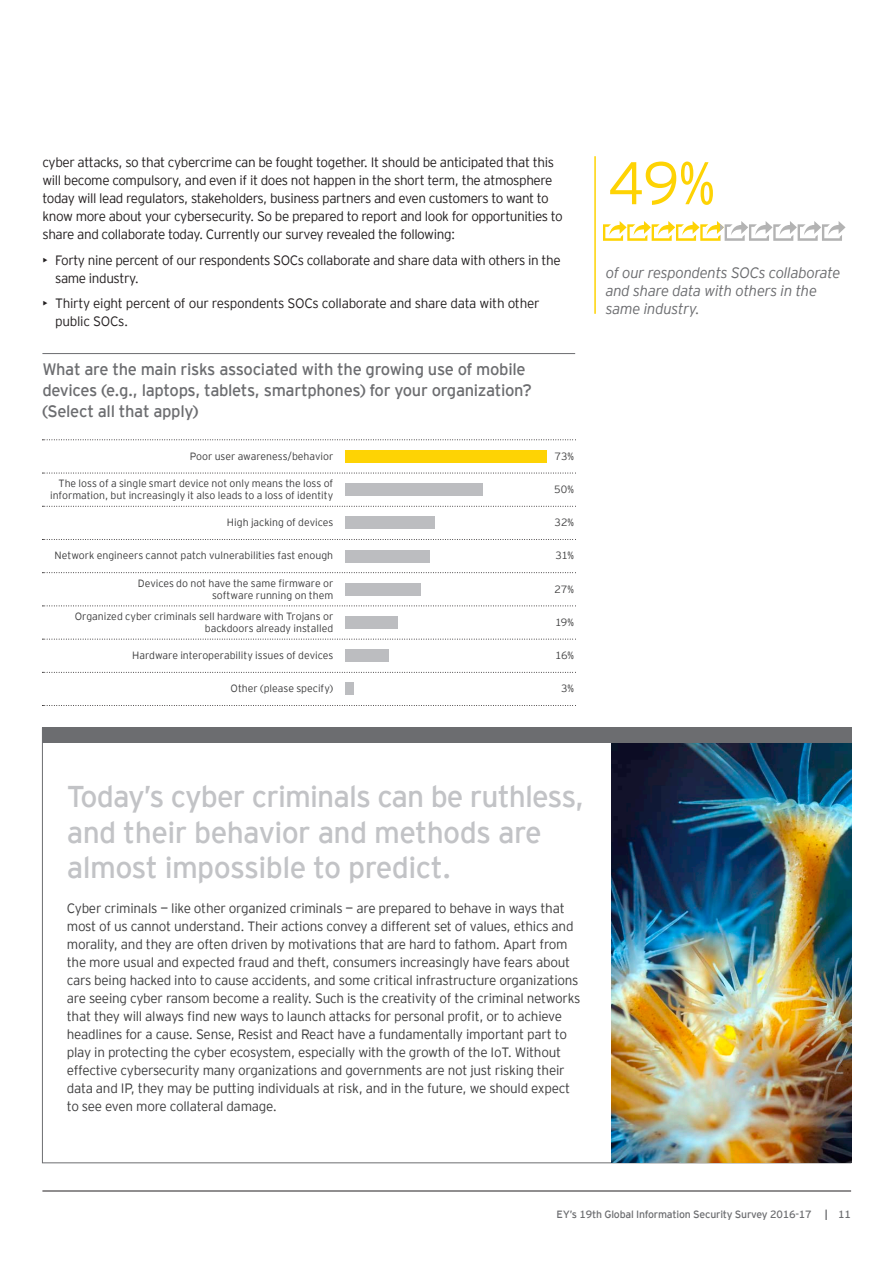
<style>
.page{position:relative;width:893px;height:1264px;background:#fff}
.page>*{position:absolute;margin:0;border:0;box-sizing:border-box;transform-origin:0 0}
.t1{font:300 60px "EY Interstate";color:#fed304}
.Headline_2{font:30px/35.2px "EY Interstate";letter-spacing:-.025em;color:#c2c3c6}
.t2{font:16.5px/21px "EY Interstate";letter-spacing:-.02em;color:#6c6d70}
.Body_copy{font:italic 300 15px/18px "EY Interstate";letter-spacing:-.02em;color:#6c6d70}
.Body_copy-2{font:300 13.5px/18px "EY Interstate";letter-spacing:-.02em;color:#3e3e3f}
.t3{font:300 13.5px/18px "EY Interstate";letter-spacing:-.03em;color:#231f20}
.t4{font:300 10.5px/12px "EY Interstate";letter-spacing:-.005em;color:#3e3e3f;text-align:right}
.t5{font:10.5px "EY Interstate";letter-spacing:-.02em;color:#6c6d70}
.s1{font-weight:700}
</style>
<div class="page">
<hr style="left:42px;top:1190px;width:808px;height:1px;background:#231f20">
<hr style="left:42px;top:353px;width:533px;height:1px;background:#6c6d70">
<div style="left:345px;top:450px;width:201px;height:13px;background:#fed304"></div>
<div style="left:345px;top:483px;width:137px;height:13px;background:#bcbdc0"></div>
<div style="left:345px;top:516px;width:89px;height:13px;background:#bcbdc0"></div>
<div style="left:345px;top:549px;width:84px;height:13px;background:#bcbdc0"></div>
<div style="left:345px;top:583px;width:75px;height:12px;background:#bcbdc0"></div>
<div style="left:345px;top:616px;width:52px;height:13px;background:#bcbdc0"></div>
<div style="left:345px;top:649px;width:43px;height:13px;background:#bcbdc0"></div>
<div style="left:345px;top:682px;width:8px;height:13px;background:#bcbdc0"></div>
<svg style="left:42px;top:472px;width:534px;height:1px"></svg>
<svg style="left:42px;top:506px;width:534px;height:1px"></svg>
<svg style="left:42px;top:439px;width:534px;height:1px"></svg>
<svg style="left:42px;top:539px;width:534px;height:1px"></svg>
<svg style="left:42px;top:572px;width:534px;height:1px"></svg>
<svg style="left:42px;top:605px;width:534px;height:1px"></svg>
<svg style="left:42px;top:638px;width:534px;height:1px"></svg>
<svg style="left:42px;top:672px;width:534px;height:1px"></svg>
<svg style="left:42px;top:705px;width:534px;height:1px"></svg>
<div style="left:42px;top:727px;width:808px;height:436px;background:#fff;border:1px solid #6c6d70"></div>
<img style="left:610px;top:742px;width:240px;height:420px">
<div style="left:42px;top:727px;width:808px;height:15px;background:#6c6d70"></div>
<hr style="left:594px;top:156px;width:1px;height:158px;background:#fed304">
<svg style="left:603px;top:221px;width:242px;height:20px"></svg>
<p class="t3" style="left:42px;top:152px;width:521px">cyber attacks, so that cybercrime can be fought together. It should be anticipated that this will become compulsory, and even if it does not happen in the short term, the atmosphere today will lead regulators, stakeholders, business partners and even customers to want to know more about your cybersecurity. So be prepared to report and look for opportunities to share and collaborate today. Currently our survey revealed the following:</p>
<p class="t3" style="left:55px;top:250px;width:507px;text-indent:-13px">• Forty nine percent of our respondents SOCs collaborate and share data with others in the same industry.</p>
<p class="t3" style="left:55px;top:294px;width:485px;text-indent:-13px">• Thirty eight percent of our respondents SOCs collaborate and share data with other public SOCs.</p>
<p class="t2" style="left:42px;top:358px;width:490px">What are the main risks associated with the growing use of mobile devices (e.g., laptops, tablets, smartphones) for your organization? (Select all that apply)</p>
<p class="t4" style="left:189px;top:449px;width:145px">Poor user awareness/behavior</p>
<p class="t4" style="left:50px;top:476px;width:284px">The loss of a single smart device not only means the loss of information, but increasingly it also leads to a loss of identity</p>
<p class="t4" style="left:227px;top:516px;width:108px">High jacking of devices</p>
<p class="t4" style="left:54px;top:549px;width:280px">Network engineers cannot patch vulnerabilities fast enough</p>
<p class="t4" style="left:138px;top:576px;width:197px">Devices do not have the same firmware or software running on them</p>
<p class="t4" style="left:75px;top:609px;width:260px">Organized cyber criminals sell hardware with Trojans or backdoors already installed</p>
<p class="t4" style="left:132px;top:648px;width:202px">Hardware interoperability issues of devices</p>
<p class="t4" style="left:230px;top:682px;width:104px">Other (please specify)</p>
<p class="t4" style="left:554px;top:449px;width:21px">73%</p>
<p class="t4" style="left:554px;top:482px;width:21px">50%</p>
<p class="t4" style="left:554px;top:516px;width:21px">32%</p>
<p class="t4" style="left:555px;top:549px;width:20px">31%</p>
<p class="t4" style="left:554px;top:582px;width:21px">27%</p>
<p class="t4" style="left:554px;top:615px;width:21px">19%</p>
<p class="t4" style="left:555px;top:648px;width:20px">16%</p>
<p class="t4" style="left:561px;top:682px;width:14px">3%</p>
<p class="t1" style="left:607px;top:140px;width:109px">49%</p>
<p class="Body_copy" style="left:605px;top:262px;width:236px">of our respondents SOCs collaborate and share data with others in the same industry.</p>
<p class="Headline_2" style="left:67px;top:777px;width:519px">Today’s cyber criminals can be ruthless, and their behavior and methods are almost impossible to predict.</p>
<p class="Body_copy-2" style="left:67px;top:898px;width:515px">Cyber criminals — like other organized criminals — are prepared to behave in ways that most of us cannot understand. Their actions convey a different set of values, ethics and morality, and they are often driven by motivations that are hard to fathom. Apart from the more usual and expected fraud and theft, consumers increasingly have fears about cars being hacked into to cause accidents, and some critical infrastructure organizations are seeing cyber ransom become a reality. Such is the creativity of the criminal networks that they will always find new ways to launch attacks for personal profit, or to achieve headlines for a cause. Sense, Resist and React have a fundamentally important part to play in protecting the cyber ecosystem, especially with the growth of the IoT. Without effective cybersecurity many organizations and governments are not just risking their data and IP, they may be putting individuals at risk, and in the future, we should expect to see even more collateral damage.</p>
<p class="t5" style="left:556px;top:1206px;width:296px">EY’s 19th Global Information Security Survey 2016-17 <span class="s1">|</span> 11</p>
</div>
